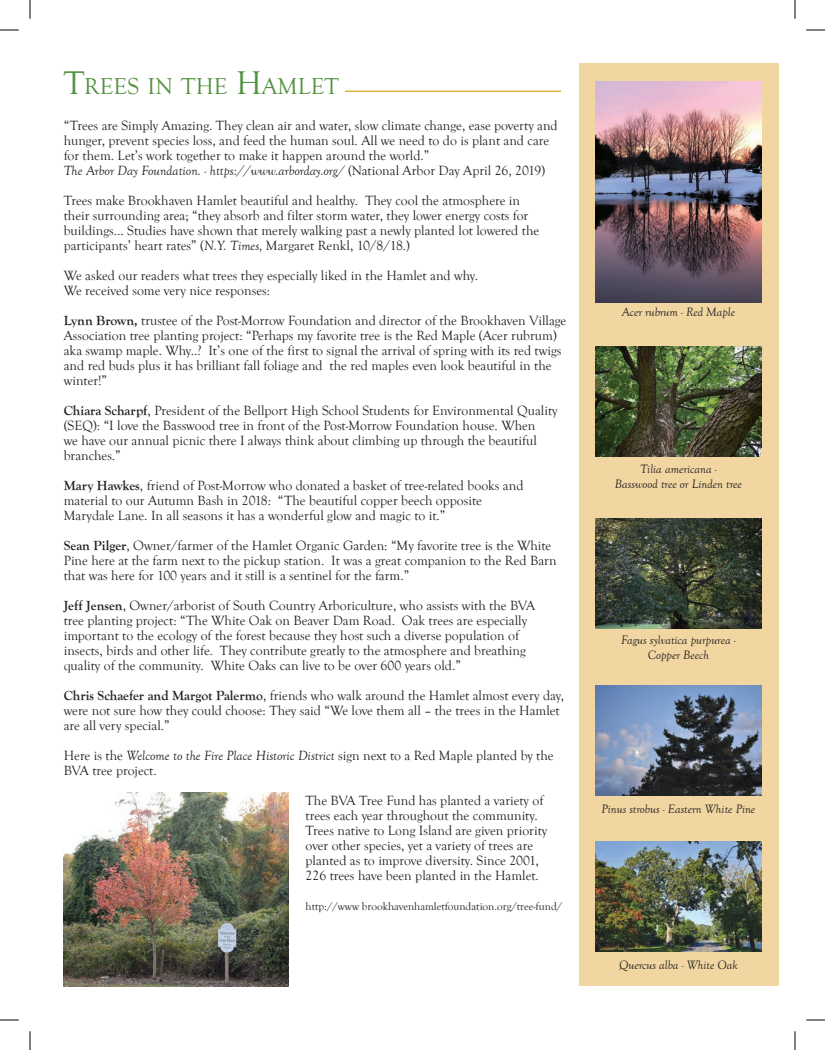
<style>
.page{position:relative;width:825px;height:1050px;background:#fff}
.page>*{position:absolute;margin:0;border:0;box-sizing:border-box;transform-origin:0 0}
.t1{font:23.62px "Goudy Old Style T";color:#51923e}
.t2{font:13.75px/15px "Goudy Old Style T";color:#231f20}
.t3{font:italic 12.5px/15px "Goudy Old Style T";color:#231f20;text-align:center}
.t4{font:11.25px "Goudy Old Style T";color:#231f20}
.s1{font-size:33.75px}
.s2{font-style:italic}
.s3{font-weight:700}
</style>
<div class="page">
<div style="left:579px;top:64px;width:200px;height:922px;background:#f1d6a2"></div>
<hr style="left:345px;top:91px;width:216px;height:1px;background:#dca625">
<img style="left:596px;top:82px;width:165px;height:220px">
<img style="left:596px;top:518px;width:165px;height:111px">
<img style="left:596px;top:685px;width:165px;height:110px">
<img style="left:596px;top:841px;width:165px;height:110px">
<img style="left:64px;top:792px;width:225px;height:194px">
<img style="left:596px;top:347px;width:165px;height:110px">
<svg style="left:0;top:29px;width:19px;height:2px"></svg>
<svg style="left:806px;top:29px;width:19px;height:2px"></svg>
<svg style="left:0;top:1019px;width:19px;height:2px"></svg>
<svg style="left:806px;top:1019px;width:19px;height:2px"></svg>
<svg style="left:29px;top:0;width:2px;height:19px"></svg>
<svg style="left:29px;top:1031px;width:2px;height:19px"></svg>
<svg style="left:794px;top:0;width:2px;height:19px"></svg>
<svg style="left:794px;top:1031px;width:2px;height:19px"></svg>
<h1 class="t1" style="left:64px;top:73px;width:277px"><span class="s1">T</span>REES IN THE <span class="s1">H</span>AMLET</h1>
<p class="t2" style="left:64px;top:118px;width:496px">“Trees are Simply Amazing. They clean air and water, slow climate change, ease poverty and hunger, prevent species loss, and feed the human soul. All we need to do is plant and care for them. Let’s work together to make it happen around the world.”<br><span class="s2">The Arbor Day Foundation. - https://www.arborday.org/</span> (National Arbor Day April 26, 2019)</p>
<p class="t2" style="left:64px;top:193px;width:477px">Trees make Brookhaven Hamlet beautiful and healthy. They cool the atmosphere in their surrounding area; “they absorb and filter storm water, they lower energy costs for buildings... Studies have shown that merely walking past a newly planted lot lowered the participants’ heart rates” (<span class="s2">N.Y. Times,</span> Margaret Renkl, 10/8/18.)</p>
<p class="t2" style="left:64px;top:268px;width:416px">We asked our readers what trees they especially liked in the Hamlet and why.<br>We received some very nice responses:</p>
<p class="t2" style="left:64px;top:313px;width:504px"><span class="s3">Lynn Brown,</span> trustee of the Post-Morrow Foundation and director of the Brookhaven Village Association tree planting project: “Perhaps my favorite tree is the Red Maple (Acer rubrum) aka swamp maple. Why..? It’s one of the first to signal the arrival of spring with its red twigs and red buds plus it has brilliant fall foliage and the red maples even look beautiful in the winter!”</p>
<p class="t2" style="left:64px;top:403px;width:495px"><span class="s3">Chiara Scharpf</span>, President of the Bellport High School Students for Environmental Quality (SEQ): “I love the Basswood tree in front of the Post-Morrow Foundation house. When<br>we have our annual picnic there I always think about climbing up through the beautiful branches.”</p>
<p class="t2" style="left:64px;top:478px;width:461px"><span class="s3">Mary Hawkes</span>, friend of Post-Morrow who donated a basket of tree-related books and material to our Autumn Bash in 2018: “The beautiful copper beech opposite<br>Marydale Lane. In all seasons it has a wonderful glow and magic to it.”</p>
<p class="t2" style="left:64px;top:538px;width:494px"><span class="s3">Sean Pilger</span>, Owner/farmer of the Hamlet Organic Garden: “My favorite tree is the White<br>Pine here at the farm next to the pickup station. It was a great companion to the Red Barn that was here for 100 years and it still is a sentinel for the farm.”</p>
<p class="t2" style="left:64px;top:598px;width:473px"><span class="s3">Jeff Jensen</span>, Owner/arborist of South Country Arboriculture, who assists with the BVA tree planting project: “The White Oak on Beaver Dam Road. Oak trees are especially important to the ecology of the forest because they host such a diverse population of insects, birds and other life. They contribute greatly to the atmosphere and breathing quality of the community. White Oaks can live to be over 600 years old.”</p>
<p class="t2" style="left:64px;top:688px;width:502px"><span class="s3">Chris Schaefer and Margot Palermo</span>, friends who walk around the Hamlet almost every day, were not sure how they could choose: They said “We love them all – the trees in the Hamlet are all very special.”</p>
<p class="t2" style="left:64px;top:748px;width:491px">Here is the <span class="s2">Welcome to the Fire Place Historic District</span> sign next to a Red Maple planted by the<br>BVA tree project.</p>
<p class="t2" style="left:306px;top:793px;width:243px">The BVA Tree Fund has planted a variety of trees each year throughout the community.<br>Trees native to Long Island are given priority over other species, yet a variety of trees are planted as to improve diversity. Since 2001, 226 trees have been planted in the Hamlet.</p>
<p class="t4" style="left:306px;top:900px;width:258px">http://www brookhavenhamletfoundation.org/tree-fund/</p>
<p class="t3" style="left:622px;top:305px;width:115px">Acer rubrum - Red Maple</p>
<p class="t3" style="left:615px;top:461px;width:128px">Tilia americana -<br>Basswood tree or Linden tree</p>
<p class="t3" style="left:621px;top:633px;width:116px">Fagus sylvatica purpurea -<br>Copper Beech</p>
<p class="t3" style="left:602px;top:801px;width:155px">Pinus strobus - Eastern White Pine</p>
<p class="t3" style="left:619px;top:958px;width:120px">Quercus alba - White Oak</p>
</div>
